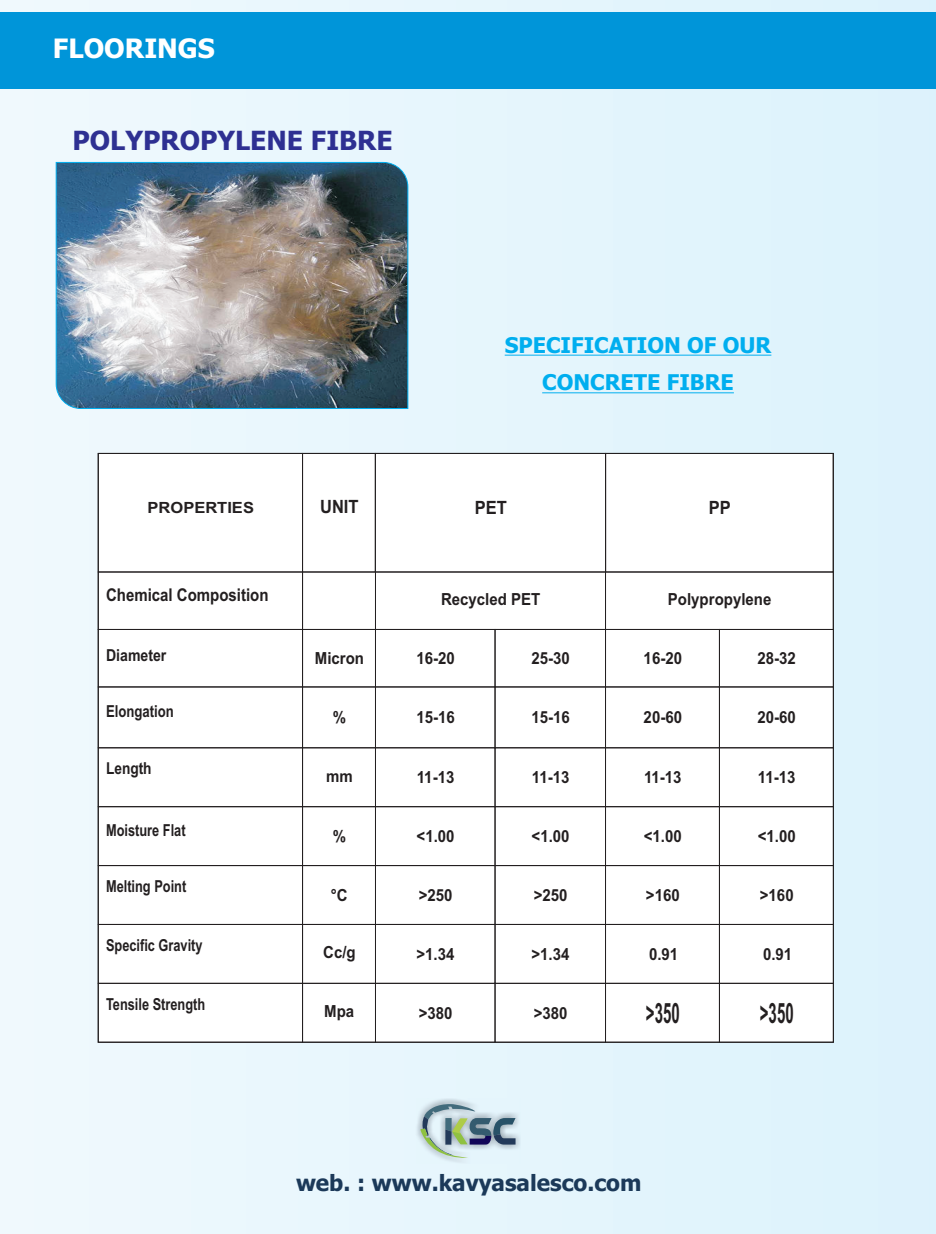
<style>
.page{position:relative;width:936px;height:1234px;background:#fff}
.page>*{position:absolute;margin:0;border:0;box-sizing:border-box;transform-origin:0 0}
.t1{font:700 28.05px "Arial";color:#231f20;scale:.53 1}
.t2{font:700 26.7px "Tahoma";color:#fff}
.t3{font:700 26.4px "Tahoma";color:#2e3092}
.t4{font:700 22.35px "Tahoma";color:#1b3959}
.t5{font:700 21.75px/37.7px "Tahoma";color:#00aeef;text-align:center}
.t6{font:700 18.3px "Arial";color:#231f20;scale:.9 1}
.t7{font:700 17.55px "Arial";color:#231f20;scale:.85 1}
.t8{font:700 16.65px "Arial";color:#231f20;scale:.9 1}
.t9{font:700 16.5px "Arial";color:#231f20;scale:.77 1}
.t10{font:700 16.5px "Arial";color:#231f20;scale:.8 1}
.t11{font:700 16.5px "Arial";color:#231f20;scale:.85 1}
.t12{font:700 16.5px "Arial";color:#231f20;scale:.83 1}
.t13{font:700 15.45px "Arial";color:#231f20;scale:1.07 1}
</style>
<div class="page">
<div style="left:0;top:0;width:935px;height:1233px;background:#e5f5fc"></div>
<div style="left:0;top:13px;width:935px;height:76px;background:#0095d9"></div>
<img style="left:56px;top:162px;width:352px;height:247px">
<hr style="left:504px;top:354px;width:267px;height:1px;background:#00aeef">
<hr style="left:542px;top:392px;width:191px;height:1px;background:#00aeef">
<div style="left:97px;top:452px;width:737px;height:591px;background:#fff"></div>
<div style="left:98px;top:571px;width:205px;height:58px;border:1px solid #231f20"></div>
<div style="left:302px;top:571px;width:74px;height:58px;border:1px solid #231f20"></div>
<div style="left:98px;top:629px;width:205px;height:58px;border:1px solid #231f20"></div>
<div style="left:302px;top:629px;width:74px;height:58px;border:1px solid #231f20"></div>
<div style="left:98px;top:686px;width:205px;height:62px;border:1px solid #231f20"></div>
<div style="left:302px;top:686px;width:74px;height:62px;border:1px solid #231f20"></div>
<div style="left:98px;top:747px;width:205px;height:59px;border:1px solid #231f20"></div>
<div style="left:302px;top:747px;width:74px;height:59px;border:1px solid #231f20"></div>
<div style="left:98px;top:806px;width:205px;height:59px;border:1px solid #231f20"></div>
<div style="left:302px;top:806px;width:74px;height:59px;border:1px solid #231f20"></div>
<div style="left:98px;top:865px;width:205px;height:59px;border:1px solid #231f20"></div>
<div style="left:302px;top:865px;width:74px;height:59px;border:1px solid #231f20"></div>
<div style="left:98px;top:923px;width:205px;height:60px;border:1px solid #231f20"></div>
<div style="left:302px;top:923px;width:74px;height:60px;border:1px solid #231f20"></div>
<div style="left:98px;top:982px;width:205px;height:60px;border:1px solid #231f20"></div>
<div style="left:302px;top:982px;width:74px;height:60px;border:1px solid #231f20"></div>
<div style="left:302px;top:453px;width:73px;height:119px;border:1px solid #231f20"></div>
<div style="left:375px;top:453px;width:231px;height:119px;border:1px solid #231f20"></div>
<div style="left:605px;top:453px;width:228px;height:119px;border:1px solid #231f20"></div>
<div style="left:375px;top:571px;width:231px;height:58px;border:1px solid #231f20"></div>
<div style="left:375px;top:629px;width:120px;height:58px;border:1px solid #231f20"></div>
<div style="left:494px;top:629px;width:112px;height:58px;border:1px solid #231f20"></div>
<div style="left:375px;top:686px;width:120px;height:62px;border:1px solid #231f20"></div>
<div style="left:494px;top:686px;width:112px;height:62px;border:1px solid #231f20"></div>
<div style="left:375px;top:747px;width:120px;height:59px;border:1px solid #231f20"></div>
<div style="left:494px;top:747px;width:112px;height:59px;border:1px solid #231f20"></div>
<div style="left:375px;top:806px;width:120px;height:59px;border:1px solid #231f20"></div>
<div style="left:494px;top:806px;width:112px;height:59px;border:1px solid #231f20"></div>
<div style="left:375px;top:865px;width:120px;height:59px;border:1px solid #231f20"></div>
<div style="left:494px;top:865px;width:112px;height:59px;border:1px solid #231f20"></div>
<div style="left:375px;top:923px;width:120px;height:60px;border:1px solid #231f20"></div>
<div style="left:494px;top:923px;width:112px;height:60px;border:1px solid #231f20"></div>
<div style="left:375px;top:982px;width:120px;height:60px;border:1px solid #231f20"></div>
<div style="left:494px;top:982px;width:112px;height:60px;border:1px solid #231f20"></div>
<div style="left:605px;top:571px;width:228px;height:58px;border:1px solid #231f20"></div>
<div style="left:605px;top:629px;width:114px;height:58px;border:1px solid #231f20"></div>
<div style="left:719px;top:629px;width:114px;height:58px;border:1px solid #231f20"></div>
<div style="left:605px;top:686px;width:114px;height:62px;border:1px solid #231f20"></div>
<div style="left:719px;top:686px;width:114px;height:62px;border:1px solid #231f20"></div>
<div style="left:605px;top:747px;width:114px;height:59px;border:1px solid #231f20"></div>
<div style="left:719px;top:747px;width:114px;height:59px;border:1px solid #231f20"></div>
<div style="left:605px;top:806px;width:114px;height:59px;border:1px solid #231f20"></div>
<div style="left:719px;top:806px;width:114px;height:59px;border:1px solid #231f20"></div>
<div style="left:605px;top:865px;width:114px;height:59px;border:1px solid #231f20"></div>
<div style="left:719px;top:865px;width:114px;height:59px;border:1px solid #231f20"></div>
<div style="left:605px;top:923px;width:114px;height:60px;border:1px solid #231f20"></div>
<div style="left:719px;top:923px;width:114px;height:60px;border:1px solid #231f20"></div>
<div style="left:605px;top:982px;width:114px;height:60px;border:1px solid #231f20"></div>
<div style="left:719px;top:982px;width:114px;height:60px;border:1px solid #231f20"></div>
<div style="left:98px;top:453px;width:205px;height:119px;border:1px solid #231f20"></div>
<img style="left:417px;top:1099px;width:103px;height:63px">
<svg style="left:420px;top:1103px;width:95px;height:54px"></svg>
<h2 class="t2" style="left:53px;top:38px;width:163px">FLOORINGS</h2>
<h3 class="t3" style="left:72px;top:129px;width:321px">POLYPROPYLENE FIBRE</h3>
<h3 class="t5" style="left:504px;top:328px;width:268px">SPECIFICATION OF OUR<br>CONCRETE FIBRE</h3>
<p class="t13" style="left:148px;top:501px;width:101px">PROPERTIES</p>
<p class="t6" style="left:320px;top:500px;width:44px">UNIT</p>
<p class="t6" style="left:475px;top:500px;width:37px">PET</p>
<p class="t6" style="left:708px;top:500px;width:26px">PP</p>
<p class="t7" style="left:106px;top:587px;width:193px">Chemical Composition</p>
<p class="t11" style="left:106px;top:648px;width:72px">Diameter</p>
<p class="t10" style="left:106px;top:704px;width:86px">Elongation</p>
<p class="t12" style="left:106px;top:762px;width:56px">Length</p>
<p class="t9" style="left:106px;top:823px;width:105px">Moisture Flat</p>
<p class="t9" style="left:106px;top:879px;width:106px">Melting Point</p>
<p class="t9" style="left:106px;top:938px;width:127px">Specific Gravity</p>
<p class="t9" style="left:106px;top:997px;width:130px">Tensile Strength</p>
<p class="t8" style="left:441px;top:592px;width:112px">Recycled PET</p>
<p class="t8" style="left:315px;top:651px;width:56px">Micron</p>
<p class="t8" style="left:416px;top:651px;width:44px">16-20</p>
<p class="t8" style="left:531px;top:651px;width:44px">25-30</p>
<p class="t8" style="left:332px;top:711px;width:16px">%</p>
<p class="t8" style="left:416px;top:711px;width:44px">15-16</p>
<p class="t8" style="left:531px;top:711px;width:44px">15-16</p>
<p class="t8" style="left:326px;top:769px;width:31px">mm</p>
<p class="t8" style="left:417px;top:770px;width:43px">11-13</p>
<p class="t8" style="left:532px;top:770px;width:43px">11-13</p>
<p class="t8" style="left:332px;top:829px;width:16px">%</p>
<p class="t8" style="left:416px;top:829px;width:44px">&lt;1.00</p>
<p class="t8" style="left:531px;top:829px;width:44px">&lt;1.00</p>
<p class="t8" style="left:331px;top:888px;width:20px">°C</p>
<p class="t8" style="left:418px;top:888px;width:39px">&gt;250</p>
<p class="t8" style="left:533px;top:888px;width:39px">&gt;250</p>
<p class="t8" style="left:323px;top:945px;width:38px">Cc/g</p>
<p class="t8" style="left:416px;top:947px;width:44px">&gt;1.34</p>
<p class="t8" style="left:531px;top:947px;width:44px">&gt;1.34</p>
<p class="t8" style="left:324px;top:1004px;width:35px">Mpa</p>
<p class="t8" style="left:418px;top:1006px;width:39px">&gt;380</p>
<p class="t8" style="left:533px;top:1006px;width:39px">&gt;380</p>
<p class="t8" style="left:668px;top:592px;width:116px">Polypropylene</p>
<p class="t8" style="left:643px;top:651px;width:44px">16-20</p>
<p class="t8" style="left:757px;top:651px;width:44px">28-32</p>
<p class="t8" style="left:643px;top:711px;width:44px">20-60</p>
<p class="t8" style="left:757px;top:711px;width:44px">20-60</p>
<p class="t8" style="left:644px;top:770px;width:43px">11-13</p>
<p class="t8" style="left:758px;top:770px;width:43px">11-13</p>
<p class="t8" style="left:643px;top:829px;width:44px">&lt;1.00</p>
<p class="t8" style="left:757px;top:829px;width:44px">&lt;1.00</p>
<p class="t8" style="left:646px;top:888px;width:39px">&gt;160</p>
<p class="t8" style="left:759px;top:888px;width:39px">&gt;160</p>
<p class="t8" style="left:649px;top:947px;width:34px">0.91</p>
<p class="t8" style="left:763px;top:947px;width:34px">0.91</p>
<h1 class="t1" style="left:646px;top:1002px;width:65px">&gt;350</h1>
<h1 class="t1" style="left:759px;top:1002px;width:65px">&gt;350</h1>
<h3 class="t4" style="left:296px;top:1173px;width:347px">web. : www.kavyasalesco.com</h3>
</div>
